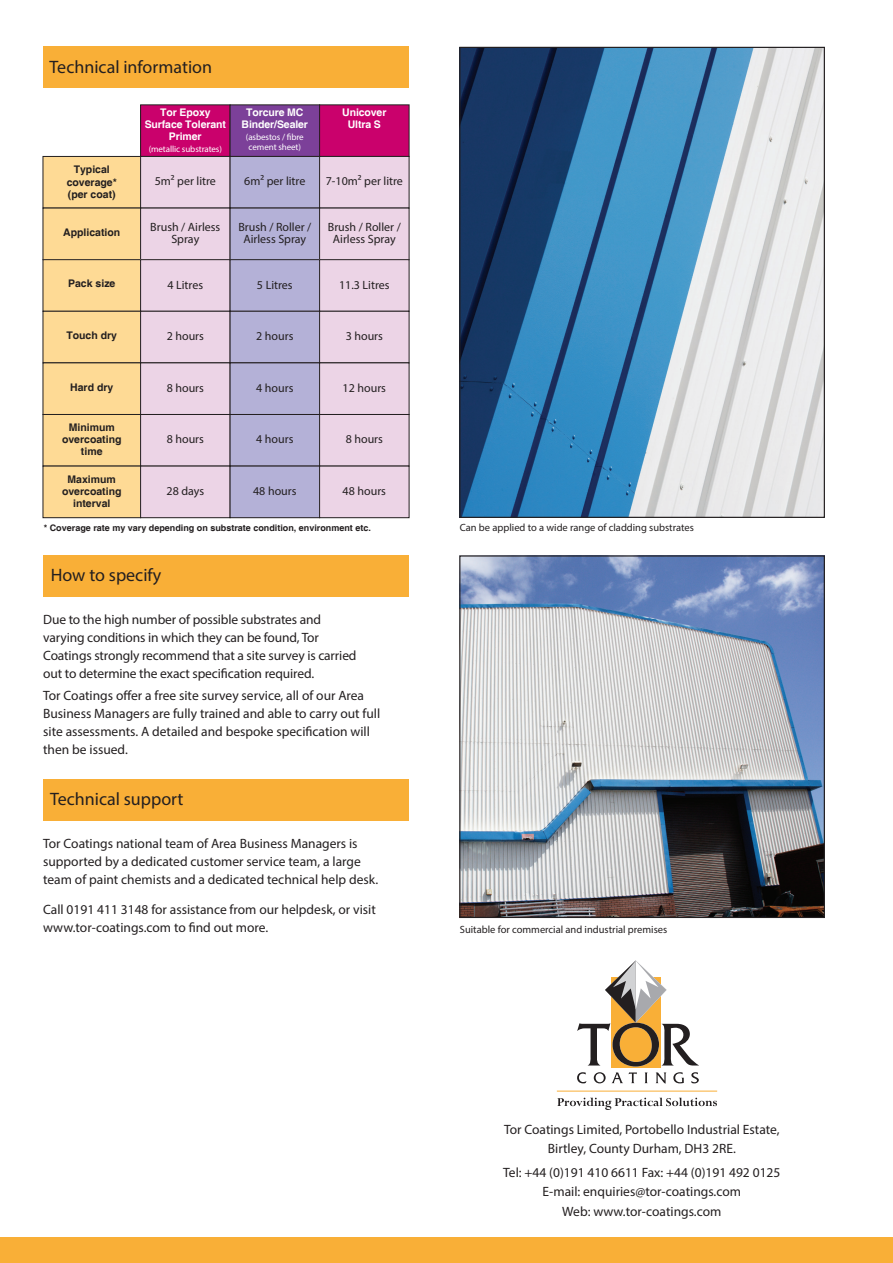
<style>
.page{position:relative;width:893px;height:1263px;background:#fff}
.page>*{position:absolute;margin:0;border:0;box-sizing:border-box;transform-origin:0 0}
.t1{font:18px "Myriad Pro";color:#231f20}
.t2{font:13.5px/18px "Myriad Pro";color:#231f20}
.t3{font:12px/12px "Myriad Pro";color:#231f20;text-align:center}
.t4{font:700 10.5px "Helvetica";color:#231f20}
.t5{font:10.5px "Myriad Pro";color:#231f20}
.t6{font:700 10.5px/12px "Helvetica";letter-spacing:-.01em;color:#fff;text-align:center}
.t7{font:700 9px "Helvetica";color:#231f20}
.t8{font:9px/10.5px "Myriad Pro";letter-spacing:-.01em;color:#fff;text-align:center}
</style>
<div class="page">
<div style="left:0;top:1237px;width:893px;height:26px;background:#f9af37"></div>
<div style="left:43px;top:47px;width:365px;height:41px;background:#f9af37"></div>
<svg style="left:611px;top:1066px;width:49px;height:2px"></svg>
<svg style="left:577px;top:1072px;width:9px;height:11px"></svg>
<svg style="left:594px;top:1072px;width:12px;height:11px"></svg>
<svg style="left:612px;top:1072px;width:25px;height:11px"></svg>
<svg style="left:645px;top:1072px;width:3px;height:11px"></svg>
<svg style="left:656px;top:1072px;width:10px;height:12px"></svg>
<svg style="left:673px;top:1072px;width:11px;height:11px"></svg>
<svg style="left:691px;top:1072px;width:8px;height:11px"></svg>
<svg style="left:577px;top:960px;width:122px;height:106px"></svg>
<hr style="left:557px;top:1091px;width:160px;height:1px;background:#f9af37">
<svg style="left:557px;top:1098px;width:160px;height:12px"></svg>
<img style="left:461px;top:49px;width:362px;height:467px">
<img style="left:461px;top:557px;width:362px;height:359px">
<div style="left:459px;top:555px;width:366px;height:363px;border:1px solid #231f20"></div>
<div style="left:43px;top:555px;width:366px;height:42px;background:#f9af37"></div>
<div style="left:43px;top:779px;width:366px;height:41px;background:#f9af37"></div>
<div style="left:141px;top:105px;width:89px;height:51px;background:#ca016c"></div>
<div style="left:140px;top:104px;width:91px;height:53px;border:1px solid #231f20"></div>
<div style="left:230px;top:105px;width:90px;height:51px;background:#7c4099"></div>
<div style="left:320px;top:105px;width:89px;height:51px;background:#ca016c"></div>
<div style="left:43px;top:156px;width:98px;height:52px;background:#feda95"></div>
<div style="left:43px;top:156px;width:98px;height:52px;border:1px solid #231f20"></div>
<div style="left:141px;top:156px;width:89px;height:52px;background:#ecd4e6"></div>
<div style="left:140px;top:156px;width:91px;height:52px;border:1px solid #231f20"></div>
<div style="left:230px;top:156px;width:90px;height:52px;background:#b4b1d7"></div>
<div style="left:230px;top:156px;width:90px;height:52px;border:1px solid #231f20"></div>
<div style="left:320px;top:156px;width:89px;height:52px;background:#ecd4e6"></div>
<div style="left:319px;top:156px;width:91px;height:52px;border:1px solid #231f20"></div>
<div style="left:43px;top:208px;width:98px;height:52px;background:#feda95"></div>
<div style="left:141px;top:208px;width:89px;height:52px;background:#ecd4e6"></div>
<div style="left:230px;top:208px;width:90px;height:52px;background:#b4b1d7"></div>
<div style="left:320px;top:208px;width:89px;height:52px;background:#ecd4e6"></div>
<div style="left:43px;top:260px;width:98px;height:51px;background:#feda95"></div>
<div style="left:43px;top:259px;width:98px;height:53px;border:1px solid #231f20"></div>
<div style="left:141px;top:260px;width:89px;height:51px;background:#ecd4e6"></div>
<div style="left:140px;top:259px;width:91px;height:53px;border:1px solid #231f20"></div>
<div style="left:230px;top:260px;width:90px;height:51px;background:#b4b1d7"></div>
<div style="left:230px;top:259px;width:90px;height:53px;border:1px solid #231f20"></div>
<div style="left:320px;top:260px;width:89px;height:51px;background:#ecd4e6"></div>
<div style="left:319px;top:259px;width:91px;height:53px;border:1px solid #231f20"></div>
<div style="left:43px;top:311px;width:98px;height:52px;background:#feda95"></div>
<div style="left:43px;top:311px;width:98px;height:52px;border:1px solid #231f20"></div>
<div style="left:141px;top:311px;width:89px;height:52px;background:#ecd4e6"></div>
<div style="left:140px;top:311px;width:91px;height:52px;border:1px solid #231f20"></div>
<div style="left:230px;top:311px;width:90px;height:52px;background:#b4b1d7"></div>
<div style="left:230px;top:311px;width:90px;height:52px;border:1px solid #231f20"></div>
<div style="left:320px;top:311px;width:89px;height:52px;background:#ecd4e6"></div>
<div style="left:319px;top:311px;width:91px;height:52px;border:1px solid #231f20"></div>
<div style="left:43px;top:363px;width:98px;height:51px;background:#feda95"></div>
<div style="left:43px;top:362px;width:98px;height:53px;border:1px solid #231f20"></div>
<div style="left:141px;top:363px;width:89px;height:51px;background:#ecd4e6"></div>
<div style="left:140px;top:362px;width:91px;height:53px;border:1px solid #231f20"></div>
<div style="left:230px;top:363px;width:90px;height:51px;background:#b4b1d7"></div>
<div style="left:230px;top:362px;width:90px;height:53px;border:1px solid #231f20"></div>
<div style="left:320px;top:363px;width:89px;height:51px;background:#ecd4e6"></div>
<div style="left:319px;top:362px;width:91px;height:53px;border:1px solid #231f20"></div>
<div style="left:43px;top:414px;width:98px;height:52px;background:#feda95"></div>
<div style="left:43px;top:414px;width:98px;height:52px;border:1px solid #231f20"></div>
<div style="left:141px;top:414px;width:89px;height:52px;background:#ecd4e6"></div>
<div style="left:140px;top:414px;width:91px;height:52px;border:1px solid #231f20"></div>
<div style="left:230px;top:414px;width:90px;height:52px;background:#b4b1d7"></div>
<div style="left:230px;top:414px;width:90px;height:52px;border:1px solid #231f20"></div>
<div style="left:320px;top:414px;width:89px;height:52px;background:#ecd4e6"></div>
<div style="left:319px;top:414px;width:91px;height:52px;border:1px solid #231f20"></div>
<div style="left:43px;top:466px;width:98px;height:52px;background:#feda95"></div>
<div style="left:43px;top:466px;width:98px;height:52px;border:1px solid #231f20"></div>
<div style="left:141px;top:466px;width:89px;height:52px;background:#ecd4e6"></div>
<div style="left:140px;top:466px;width:91px;height:52px;border:1px solid #231f20"></div>
<div style="left:230px;top:466px;width:90px;height:52px;background:#b4b1d7"></div>
<div style="left:230px;top:466px;width:90px;height:52px;border:1px solid #231f20"></div>
<div style="left:320px;top:466px;width:89px;height:52px;background:#ecd4e6"></div>
<div style="left:319px;top:466px;width:91px;height:52px;border:1px solid #231f20"></div>
<p class="t1" style="left:50px;top:56px;width:164px">Technical information</p>
<p class="t6" style="left:145px;top:107px;width:83px">Tor Epoxy<br>Surface Tolerant<br>Primer</p>
<p class="t8" style="left:149px;top:143px;width:75px">(metallic substrates)</p>
<p class="t6" style="left:242px;top:107px;width:68px">Torcure MC<br>Binder/Sealer</p>
<p class="t8" style="left:246px;top:131px;width:59px">(asbestos / fibre cement sheet)</p>
<p class="t6" style="left:342px;top:107px;width:46px">Unicover</p>
<p class="t6" style="left:348px;top:119px;width:35px">Ultra S</p>
<p class="t4" style="left:74px;top:163px;width:38px">Typical</p>
<p class="t4" style="left:67px;top:176px;width:52px">coverage*</p>
<p class="t4" style="left:68px;top:188px;width:49px">(per coat)</p>
<p class="t3" style="left:155px;top:175px;width:63px">5m² per litre</p>
<p class="t3" style="left:244px;top:175px;width:63px">6m² per litre</p>
<p class="t3" style="left:326px;top:175px;width:79px">7-10m² per litre</p>
<p class="t4" style="left:63px;top:226px;width:59px">Application</p>
<p class="t3" style="left:150px;top:221px;width:72px">Brush / Airless<br>Spray</p>
<p class="t3" style="left:238px;top:221px;width:75px">Brush / Roller /<br>Airless Spray</p>
<p class="t3" style="left:328px;top:221px;width:75px">Brush / Roller /<br>Airless Spray</p>
<p class="t4" style="left:68px;top:277px;width:49px">Pack size</p>
<p class="t3" style="left:167px;top:278px;width:37px">4 Litres</p>
<p class="t3" style="left:257px;top:278px;width:37px">5 Litres</p>
<p class="t3" style="left:339px;top:278px;width:52px">11.3 Litres</p>
<p class="t4" style="left:66px;top:329px;width:52px">Touch dry</p>
<p class="t3" style="left:167px;top:330px;width:39px">2 hours</p>
<p class="t3" style="left:256px;top:330px;width:39px">2 hours</p>
<p class="t3" style="left:346px;top:330px;width:39px">3 hours</p>
<p class="t4" style="left:70px;top:381px;width:45px">Hard dry</p>
<p class="t3" style="left:167px;top:382px;width:39px">8 hours</p>
<p class="t3" style="left:256px;top:382px;width:39px">4 hours</p>
<p class="t3" style="left:343px;top:382px;width:45px">12 hours</p>
<p class="t4" style="left:69px;top:421px;width:48px">Minimum</p>
<p class="t4" style="left:62px;top:433px;width:61px">overcoating</p>
<p class="t4" style="left:81px;top:445px;width:23px">time</p>
<p class="t3" style="left:167px;top:433px;width:39px">8 hours</p>
<p class="t3" style="left:256px;top:433px;width:39px">4 hours</p>
<p class="t3" style="left:346px;top:433px;width:39px">8 hours</p>
<p class="t4" style="left:68px;top:473px;width:50px">Maximum</p>
<p class="t4" style="left:62px;top:485px;width:61px">overcoating</p>
<p class="t4" style="left:73px;top:497px;width:39px">interval</p>
<p class="t3" style="left:167px;top:485px;width:39px">28 days</p>
<p class="t3" style="left:253px;top:485px;width:45px">48 hours</p>
<p class="t3" style="left:343px;top:485px;width:45px">48 hours</p>
<p class="t7" style="left:44px;top:523px;width:329px">* Coverage rate my vary depending on substrate condition, environment etc.</p>
<p class="t1" style="left:51px;top:564px;width:112px">How to specify</p>
<p class="t2" style="left:43px;top:610px;width:315px">Due to the high number of possible substrates and varying conditions in which they can be found, Tor Coatings strongly recommend that a site survey is carried out to determine the exact specification required.</p>
<p class="t2" style="left:43px;top:687px;width:339px">Tor Coatings offer a free site survey service, all of our Area Business Managers are fully trained and able to carry out full site assessments. A detailed and bespoke specification will then be issued.</p>
<p class="t1" style="left:50px;top:788px;width:135px">Technical support</p>
<p class="t2" style="left:43px;top:834px;width:336px">Tor Coatings national team of Area Business Managers is supported by a dedicated customer service team, a large team of paint chemists and a dedicated technical help desk.</p>
<p class="t2" style="left:43px;top:900px;width:334px">Call 0191 411 3148 for assistance from our helpdesk, or visit www.tor-coatings.com to find out more.</p>
<p class="t5" style="left:460px;top:521px;width:236px">Can be applied to a wide range of cladding substrates</p>
<p class="t5" style="left:460px;top:923px;width:209px">Suitable for commercial and industrial premises</p>
<p class="t2" style="left:504px;top:1120px;width:277px">Tor Coatings Limited, Portobello Industrial Estate,</p>
<p class="t2" style="left:548px;top:1139px;width:189px">Birtley, County Durham, DH3 2RE.</p>
<p class="t2" style="left:503px;top:1162px;width:279px;line-height:19.5px;text-align:center">Tel: +44 (0)191 410 6611 Fax: +44 (0)191 492 0125<br>E-mail: enquiries@tor-coatings.com<br>Web: www.tor-coatings.com</p>
</div>
